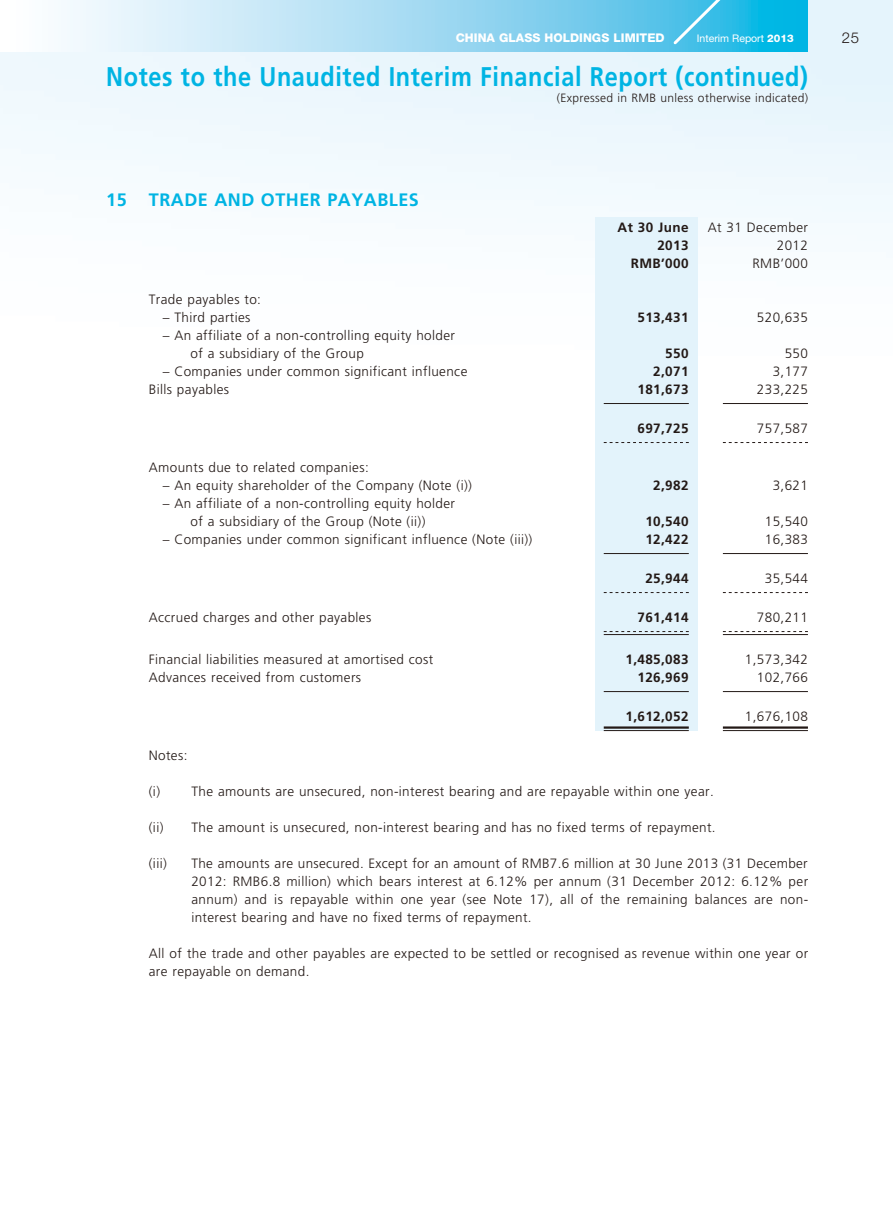
<style>
.page{position:relative;width:893px;height:1212px;background:#fff}
.page>*{position:absolute;margin:0;border:0;box-sizing:border-box;transform-origin:0 0}
.t1{font:700 27px "Frutiger LT Std";letter-spacing:.025em;color:#00b4e3;scale:.87 1}
.t2{font:700 18px "Frutiger LT Std";letter-spacing:.03em;color:#00b4e3}
.t3{font:300 15px "Helvetica Neue LT Std";color:#231916}
.t4{font:300 13.5px/18px "Frutiger LT Std";letter-spacing:.03em;color:#231916}
.t5{font:700 13.5px "Frutiger LT Std";letter-spacing:.03em;color:#231916}
.t6{font:300 12px "Frutiger LT Std";letter-spacing:.03em;color:#231916}
.t7{font:800 12px "Helvetica Neue LT Std";color:#fff}
.t8{font:10.5px "Helvetica Neue LT Std";color:#fff}
.s1{font-weight:800}
</style>
<div class="page">
<img style="left:0;top:0;width:893px;height:732px">
<svg style="left:0;top:0;width:808px;height:51px;background:#a3ddf3"></svg>
<svg style="left:671px;top:0;width:72px;height:47px;background:#44c1e8"></svg>
<div style="left:595px;top:218px;width:102px;height:513px;background:#e3f3fb"></div>
<hr style="left:604px;top:403px;width:85px;height:1px;background:#231916">
<hr style="left:723px;top:403px;width:85px;height:1px;background:#231916">
<svg style="left:604px;top:442px;width:85px;height:1px"></svg>
<svg style="left:723px;top:442px;width:85px;height:1px"></svg>
<hr style="left:604px;top:553px;width:85px;height:1px;background:#231916">
<hr style="left:723px;top:553px;width:85px;height:1px;background:#231916">
<svg style="left:604px;top:592px;width:85px;height:1px"></svg>
<svg style="left:723px;top:592px;width:85px;height:1px"></svg>
<svg style="left:604px;top:631px;width:85px;height:1px"></svg>
<svg style="left:723px;top:631px;width:85px;height:1px"></svg>
<hr style="left:604px;top:634px;width:85px;height:1px;background:#231916">
<hr style="left:723px;top:634px;width:85px;height:1px;background:#231916">
<hr style="left:604px;top:691px;width:85px;height:1px;background:#231916">
<hr style="left:723px;top:691px;width:85px;height:1px;background:#231916">
<hr style="left:604px;top:726px;width:85px;height:3px;background:#231916">
<hr style="left:604px;top:730px;width:85px;height:1px;background:#231916">
<hr style="left:723px;top:726px;width:85px;height:3px;background:#231916">
<hr style="left:723px;top:730px;width:85px;height:1px;background:#231916">
<p class="t7" style="left:456px;top:31px;width:210px">CHINA GLASS HOLDINGS LIMITED</p>
<p class="t8" style="left:697px;top:32px;width:98px">Interim Report <span class="s1">2013</span></p>
<p class="t3" style="left:842px;top:29px;width:19px">25</p>
<h1 class="t1" style="left:106px;top:61px;width:808px">Notes to the Unaudited Interim Financial Report (continued)</h1>
<p class="t6" style="left:557px;top:92px;width:253px">(Expressed in RMB unless otherwise indicated)</p>
<h2 class="t2" style="left:106px;top:189px;width:314px">15 TRADE AND OTHER PAYABLES</h2>
<p class="t5" style="left:618px;top:219px;width:72px">At 30 June</p>
<p class="t4" style="left:708px;top:219px;width:102px">At 31 December</p>
<p class="t5" style="left:657px;top:237px;width:33px">2013</p>
<p class="t4" style="left:777px;top:237px;width:33px">2012</p>
<p class="t5" style="left:631px;top:255px;width:59px">RMB’000</p>
<p class="t4" style="left:752px;top:255px;width:57px">RMB’000</p>
<p class="t4" style="left:149px;top:291px;width:114px">Trade payables to:</p>
<p class="t4" style="left:163px;top:309px;width:89px">– Third parties</p>
<p class="t5" style="left:637px;top:309px;width:53px">513,431</p>
<p class="t4" style="left:757px;top:309px;width:53px">520,635</p>
<p class="t4" style="left:190px;top:327px;width:266px;text-indent:-28px">– An affiliate of a non-controlling equity holder of a subsidiary of the Group</p>
<p class="t5" style="left:665px;top:345px;width:25px">550</p>
<p class="t4" style="left:785px;top:345px;width:25px">550</p>
<p class="t4" style="left:163px;top:363px;width:306px">– Companies under common significant influence</p>
<p class="t5" style="left:653px;top:363px;width:37px">2,071</p>
<p class="t4" style="left:773px;top:363px;width:37px">3,177</p>
<p class="t4" style="left:149px;top:381px;width:82px">Bills payables</p>
<p class="t5" style="left:637px;top:381px;width:53px">181,673</p>
<p class="t4" style="left:757px;top:381px;width:53px">233,225</p>
<p class="t5" style="left:637px;top:420px;width:53px">697,725</p>
<p class="t4" style="left:757px;top:420px;width:53px">757,587</p>
<p class="t4" style="left:149px;top:459px;width:221px">Amounts due to related companies:</p>
<p class="t4" style="left:163px;top:477px;width:311px">– An equity shareholder of the Company (Note (i))</p>
<p class="t5" style="left:653px;top:477px;width:37px">2,982</p>
<p class="t4" style="left:773px;top:477px;width:37px">3,621</p>
<p class="t4" style="left:163px;top:495px;width:294px;text-align:center">– An affiliate of a non-controlling equity holder of a subsidiary of the Group (Note (ii))</p>
<p class="t5" style="left:645px;top:513px;width:45px">10,540</p>
<p class="t4" style="left:765px;top:513px;width:45px">15,540</p>
<p class="t4" style="left:163px;top:531px;width:371px">– Companies under common significant influence (Note (iii))</p>
<p class="t5" style="left:645px;top:531px;width:45px">12,422</p>
<p class="t4" style="left:765px;top:531px;width:45px">16,383</p>
<p class="t5" style="left:645px;top:570px;width:45px">25,944</p>
<p class="t4" style="left:765px;top:570px;width:45px">35,544</p>
<p class="t4" style="left:149px;top:609px;width:224px">Accrued charges and other payables</p>
<p class="t5" style="left:637px;top:609px;width:53px">761,414</p>
<p class="t4" style="left:757px;top:609px;width:53px">780,211</p>
<p class="t4" style="left:149px;top:651px;width:286px">Financial liabilities measured at amortised cost</p>
<p class="t5" style="left:625px;top:651px;width:65px">1,485,083</p>
<p class="t4" style="left:745px;top:651px;width:65px">1,573,342</p>
<p class="t4" style="left:149px;top:669px;width:214px">Advances received from customers</p>
<p class="t5" style="left:637px;top:669px;width:53px">126,969</p>
<p class="t4" style="left:757px;top:669px;width:53px">102,766</p>
<p class="t5" style="left:625px;top:708px;width:65px">1,612,052</p>
<p class="t4" style="left:745px;top:708px;width:65px">1,676,108</p>
<p class="t4" style="left:149px;top:747px;width:40px">Notes:</p>
<p class="t4" style="left:149px;top:783px;width:566px">(i) The amounts are unsecured, non-interest bearing and are repayable within one year.</p>
<p class="t4" style="left:149px;top:819px;width:568px">(ii) The amount is unsecured, non-interest bearing and has no fixed terms of repayment.</p>
<p class="t4" style="left:149px;top:855px;width:20px">(iii)</p>
<p class="t4" style="left:191px;top:855px;width:618px;text-align:justify">The amounts are unsecured. Except for an amount of RMB7.6 million at 30 June 2013 (31 December 2012: RMB6.8 million) which bears interest at 6.12% per annum (31 December 2012: 6.12% per annum) and is repayable within one year (see Note 17), all of the remaining balances are non&shy;interest bearing and have no fixed terms of repayment.</p>
<p class="t4" style="left:149px;top:945px;width:661px">All of the trade and other payables are expected to be settled or recognised as revenue within one year or are repayable on demand.</p>
</div>
